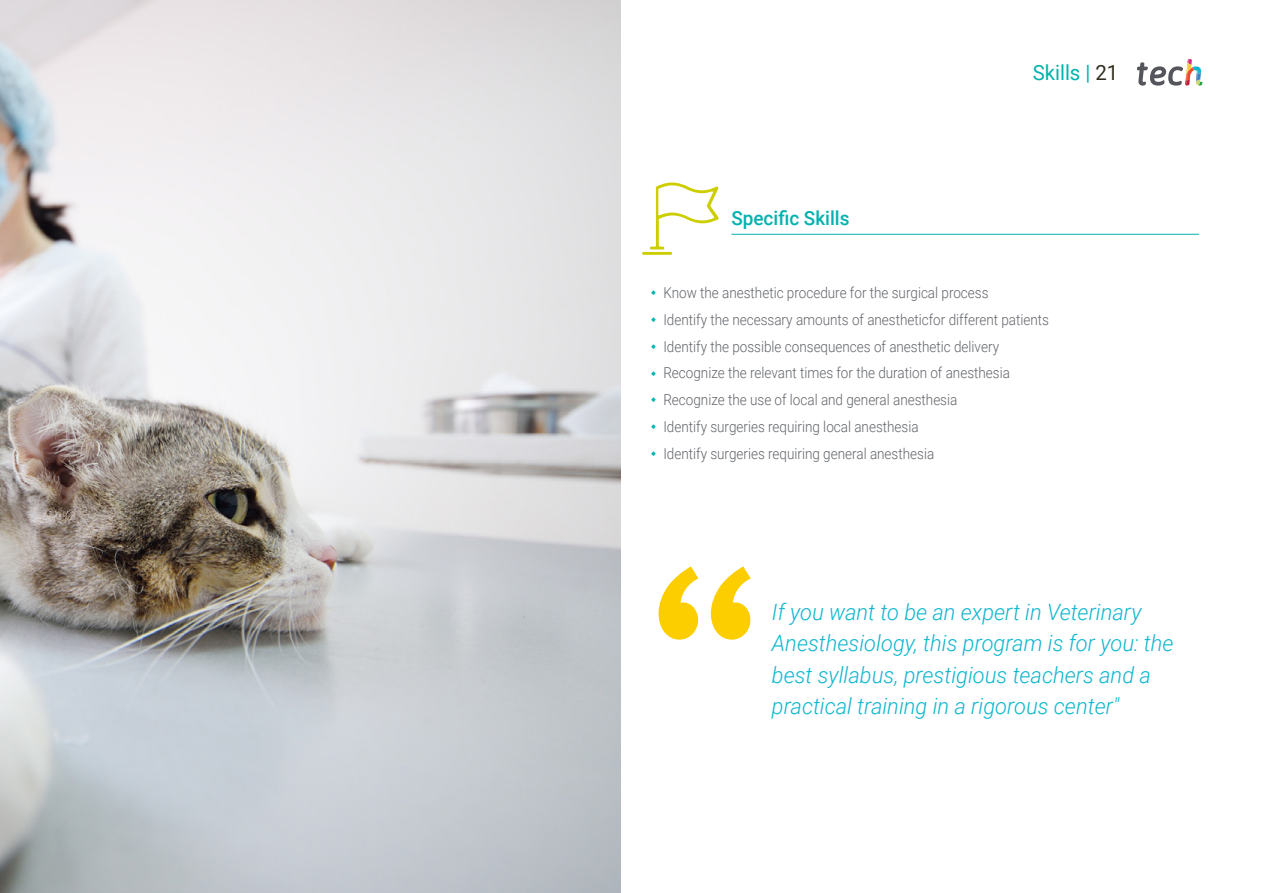
<style>
.page{position:relative;width:1263px;height:893px;background:#fff}
.page>*{position:absolute;margin:0;border:0;box-sizing:border-box;transform-origin:0 0}
.t1{font:italic 300 22.5px/31.5px "Roboto";color:#0fb6cf}
.t2{font:21px "Roboto";color:#00b2af}
.t3{font:500 19.5px "Roboto";color:#00b2af}
.t4{font:300 15px/26.7px "Roboto";color:#61646a;scale:.9 1}
.s1{color:#312e20}
</style>
<div class="page">
<img style="left:0;top:0;width:621px;height:893px">
<svg style="left:1137px;top:59px;width:65px;height:27px"></svg>
<svg style="left:658px;top:566px;width:93px;height:74px"></svg>
<hr style="left:731px;top:234px;width:468px;height:1px;background:#00b2af">
<hr style="left:642px;top:252px;width:30px;height:3px;background:#cdce00">
<svg style="left:650px;top:182px;width:69px;height:67px"></svg>
<h3 class="t3" style="left:731px;top:205px;width:120px">Specific Skills</h3>
<h2 class="t2" style="left:1033px;top:57px;width:87px">Skills | <span class="s1">21</span></h2>
<p class="t4" style="left:663px;top:279px;width:430px">Know the anesthetic procedure for the surgical process<br>Identify the necessary amounts of anestheticfor different patients Identify the possible consequences of anesthetic delivery Recognize the relevant times for the duration of anesthesia Recognize the use of local and general anesthesia<br>Identify surgeries requiring local anesthesia<br>Identify surgeries requiring general anesthesia</p>
<h1 class="t1" style="left:772px;top:595px;width:403px">If you want to be an expert in Veterinary Anesthesiology, this program is for you: the best syllabus, prestigious teachers and a practical training in a rigorous center"</h1>
</div>
